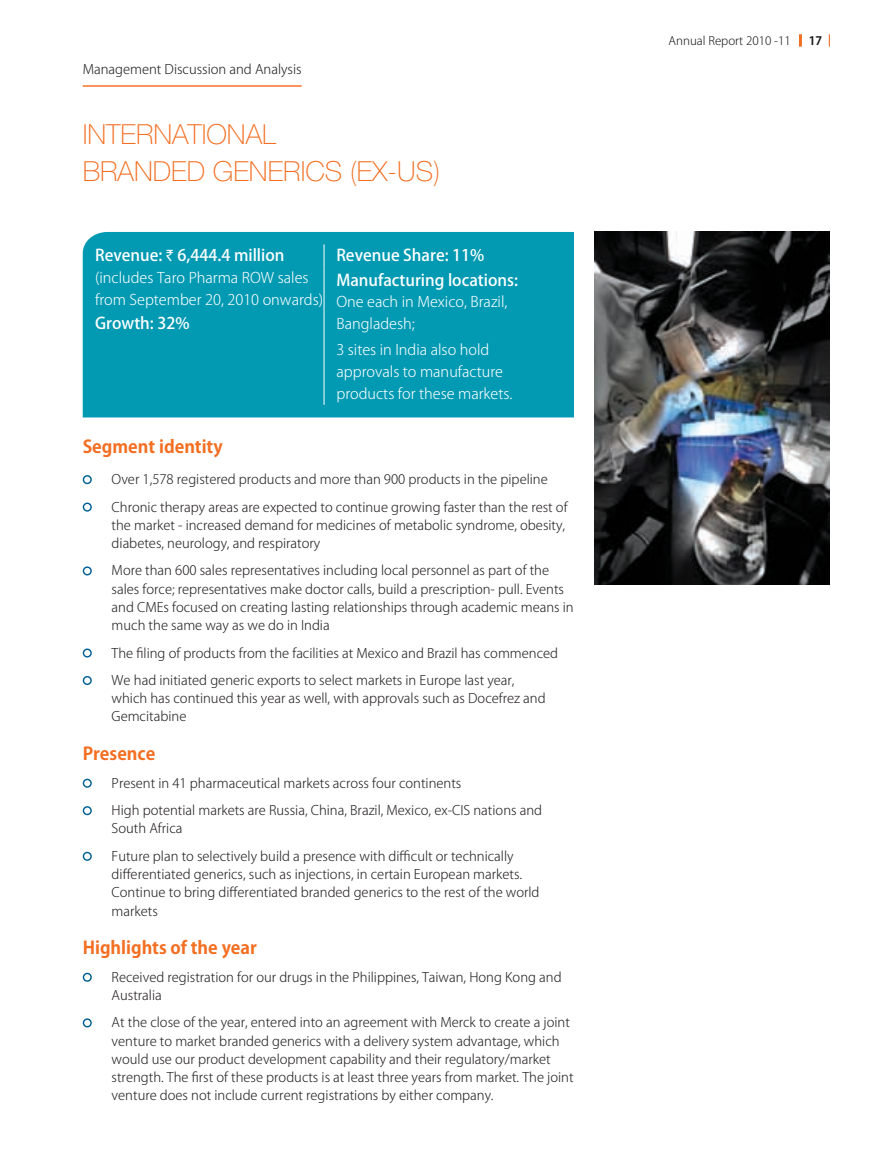
<style>
.page{position:relative;width:891px;height:1154px;background:#fff}
.page>*{position:absolute;margin:0;border:0;box-sizing:border-box;transform-origin:0 0}
.t1{font:100 27.6px/36.5px "Helvetica Neue LT Std";color:#f36e21}
.t2{font:17.4px "Koz Go Pro Bold 90 msp RKSJ H";color:#f36e21}
.t3{font:16.05px/24.3px "Koz Go Pro Medium 90 msp RKSJ H";color:#fff}
.t4{font:14.55px/21.9px "Koz Go Pro Light 90 msp RKSJ H";color:#fff}
.t5{font:13.05px/18.1px "Koz Go Pro Light 90 msp RKSJ H";color:#231f20}
.t6{font:11.7px "Koz Go Pro Light 90 msp RKSJ H";color:#231f20}
.t7{font:11.7px "Koz Go Pro Bold 90 msp RKSJ H";color:#231f20}
.s1{font-family:"Rupee"}
</style>
<div class="page">
<hr style="left:83px;top:85px;width:218px;height:2px;background:#f36e21">
<svg style="left:799px;top:34px;width:2px;height:13px"></svg>
<svg style="left:828px;top:34px;width:1px;height:13px"></svg>
<div style="left:83px;top:232px;width:490px;height:185px;background:#029ab3"></div>
<svg style="left:323px;top:244px;width:1px;height:24px"></svg>
<hr style="left:323px;top:268px;width:1px;height:44px;background:#fff">
<hr style="left:323px;top:312px;width:1px;height:93px;background:#fff">
<div style="left:83px;top:475px;width:9px;height:9px;border:1px solid #016197;border-radius:50%"></div>
<div style="left:83px;top:502px;width:9px;height:9px;border:1px solid #016197;border-radius:50%"></div>
<div style="left:83px;top:566px;width:9px;height:9px;border:1px solid #016197;border-radius:50%"></div>
<div style="left:83px;top:648px;width:9px;height:9px;border:1px solid #016197;border-radius:50%"></div>
<div style="left:83px;top:675px;width:9px;height:9px;border:1px solid #016197;border-radius:50%"></div>
<div style="left:83px;top:778px;width:9px;height:9px;border:1px solid #016197;border-radius:50%"></div>
<div style="left:83px;top:805px;width:9px;height:10px;border:1px solid #016197;border-radius:50%"></div>
<div style="left:83px;top:851px;width:9px;height:9px;border:1px solid #016197;border-radius:50%"></div>
<div style="left:83px;top:972px;width:9px;height:9px;border:1px solid #016197;border-radius:50%"></div>
<div style="left:83px;top:1018px;width:9px;height:9px;border:1px solid #016197;border-radius:50%"></div>
<img style="left:594px;top:232px;width:235px;height:352px">
<p class="t5" style="left:83px;top:62px;width:220px">Management Discussion and Analysis</p>
<h1 class="t1" style="left:83px;top:119px;width:358px">INTERNATIONAL<br>BRANDED GENERICS (EX-US)</h1>
<p class="t3" style="left:95px;top:245px;width:191px">Revenue: <span class="s1">`</span> 6,444.4 million</p>
<p class="t4" style="left:95px;top:269px;width:229px">(includes Taro Pharma ROW sales from September 20, 2010 onwards)</p>
<p class="t3" style="left:95px;top:313px;width:96px">Growth: 32%</p>
<p class="t3" style="left:336px;top:245px;width:183px">Revenue Share: 11%<br>Manufacturing locations:</p>
<p class="t4" style="left:336px;top:293px;width:172px">One each in Mexico, Brazil,<br>Bangladesh;</p>
<p class="t4" style="left:336px;top:341px;width:177px">3 sites in India also hold approvals to manufacture products for these markets.</p>
<h2 class="t2" style="left:83px;top:439px;width:141px">Segment identity</h2>
<p class="t5" style="left:112px;top:467px;width:457px;line-height:27.5px">Over 1,578 registered products and more than 900 products in the pipeline<br>Chronic therapy areas are expected to continue growing faster than the rest of</p>
<p class="t5" style="left:112px;top:517px;width:454px">the market - increased demand for medicines of metabolic syndrome, obesity, diabetes, neurology, and respiratory</p>
<p class="t5" style="left:112px;top:563px;width:463px">More than 600 sales representatives including local personnel as part of the sales force; representatives make doctor calls, build a prescription- pull. Events and CMEs focused on creating lasting relationships through academic means in much the same way as we do in India</p>
<p class="t5" style="left:112px;top:640px;width:448px;line-height:27.5px">The filing of products from the facilities at Mexico and Brazil has commenced<br>We had initiated generic exports to select markets in Europe last year,</p>
<p class="t5" style="left:112px;top:690px;width:435px">which has continued this year as well, with approvals such as Docefrez and<br>Gemcitabine</p>
<h2 class="t2" style="left:83px;top:747px;width:74px">Presence</h2>
<p class="t5" style="left:112px;top:770px;width:432px;line-height:27.5px">Present in 41 pharmaceutical markets across four continents<br>High potential markets are Russia, China, Brazil, Mexico, ex-CIS nations and</p>
<p class="t5" style="left:112px;top:816px;width:403px;line-height:27.5px">South Africa<br>Future plan to selectively build a presence with difficult or technically</p>
<p class="t5" style="left:112px;top:866px;width:429px">differentiated generics, such as injections, in certain European markets.<br>Continue to bring differentiated branded generics to the rest of the world markets</p>
<h2 class="t2" style="left:83px;top:940px;width:176px">Highlights of the year</h2>
<p class="t5" style="left:112px;top:969px;width:451px">Received registration for our drugs in the Philippines, Taiwan, Hong Kong and<br>Australia</p>
<p class="t5" style="left:112px;top:1014px;width:463px">At the close of the year, entered into an agreement with Merck to create a joint venture to market branded generics with a delivery system advantage, which would use our product development capability and their regulatory/market strength. The first of these products is at least three years from market. The joint venture does not include current registrations by either company.</p>
<p class="t6" style="left:668px;top:36px;width:124px">Annual Report 2010 -11</p>
<p class="t7" style="left:808px;top:36px;width:15px">17</p>
</div>
